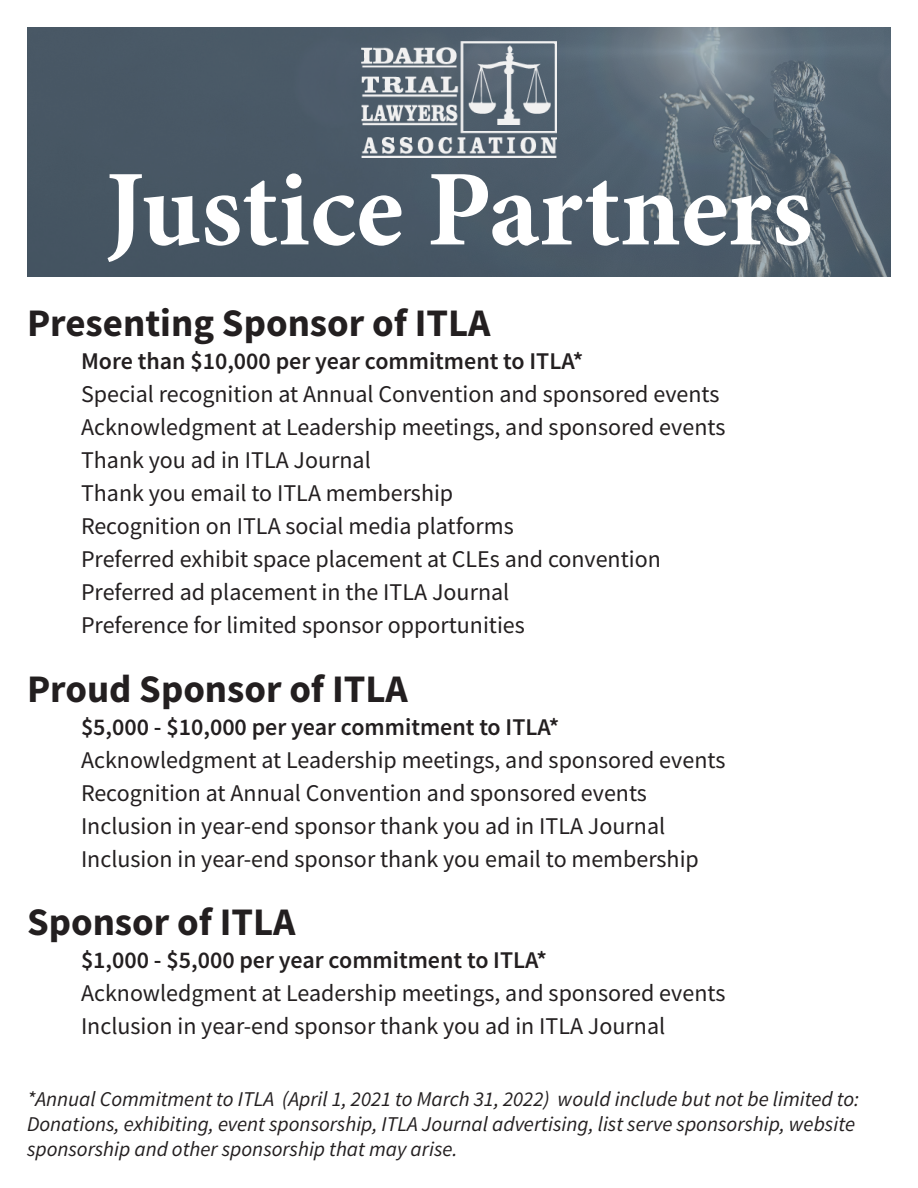
<style>
.page{position:relative;width:918px;height:1188px;background:#fff}
.page>*{position:absolute;margin:0;border:0;box-sizing:border-box;transform-origin:0 0}
.t1{font:700 108px "Minion Pro";letter-spacing:-.005em;color:#fff}
.t2{font:700 39px "Source Sans Pro";color:#231f20}
.t3{font:24px "Source Sans Pro";color:#231f20}
.t4{font:600 24px "Source Sans Pro";color:#231f20}
.t5{font:italic 21px/25.2px "Source Sans Pro";color:#231f20}
</style>
<div class="page">
<svg style="left:27px;top:27px;width:864px;height:250px;background:#505f6c"></svg>
<img style="left:362px;top:42px;width:194px;height:116px">
<p class="t1" style="left:105px;top:134px;width:709px">Justice Partners</p>
<p class="t2" style="left:27px;top:297px;width:465px">Presenting Sponsor of ITLA</p>
<p class="t4" style="left:81px;top:345px;width:504px">More than $10,000 per year commitment to ITLA*</p>
<p class="t3" style="left:81px;top:379px;width:640px">Special recognition at Annual Convention and sponsored events</p>
<p class="t3" style="left:81px;top:412px;width:646px">Acknowledgment at Leadership meetings, and sponsored events</p>
<p class="t3" style="left:81px;top:445px;width:291px">Thank you ad in ITLA Journal</p>
<p class="t3" style="left:81px;top:478px;width:374px">Thank you email to ITLA membership</p>
<p class="t3" style="left:81px;top:511px;width:434px">Recognition on ITLA social media platforms</p>
<p class="t3" style="left:81px;top:544px;width:581px">Preferred exhibit space placement at CLEs and convention</p>
<p class="t3" style="left:81px;top:577px;width:430px">Preferred ad placement in the ITLA Journal</p>
<p class="t3" style="left:81px;top:610px;width:445px">Preference for limited sponsor opportunities</p>
<p class="t2" style="left:27px;top:662px;width:382px">Proud Sponsor of ITLA</p>
<p class="t4" style="left:81px;top:711px;width:480px">$5,000 - $10,000 per year commitment to ITLA*</p>
<p class="t3" style="left:81px;top:744px;width:646px">Acknowledgment at Leadership meetings, and sponsored events</p>
<p class="t3" style="left:81px;top:777px;width:567px">Recognition at Annual Convention and sponsored events</p>
<p class="t3" style="left:81px;top:810px;width:586px">Inclusion in year-end sponsor thank you ad in ITLA Journal</p>
<p class="t3" style="left:81px;top:843px;width:619px">Inclusion in year-end sponsor thank you email to membership</p>
<p class="t2" style="left:27px;top:896px;width:270px">Sponsor of ITLA</p>
<p class="t4" style="left:81px;top:944px;width:468px">$1,000 - $5,000 per year commitment to ITLA*</p>
<p class="t3" style="left:81px;top:978px;width:646px">Acknowledgment at Leadership meetings, and sponsored events</p>
<p class="t3" style="left:81px;top:1011px;width:586px">Inclusion in year-end sponsor thank you ad in ITLA Journal</p>
<p class="t5" style="left:27px;top:1086px;width:834px">*Annual Commitment to ITLA (April 1, 2021 to March 31, 2022) would include but not be limited to:<br>Donations, exhibiting, event sponsorship, ITLA Journal advertising, list serve sponsorship, website sponsorship and other sponsorship that may arise.</p>
</div>
